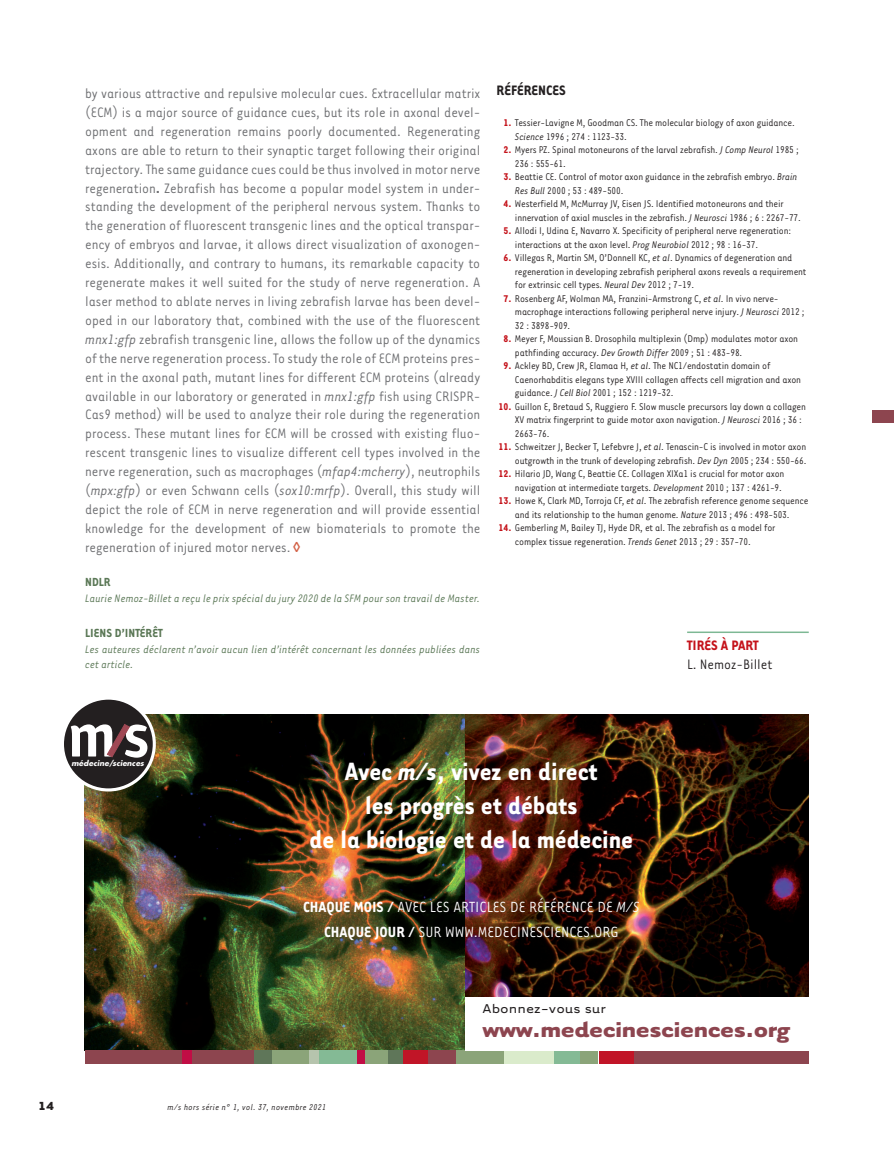
<style>
.page{position:relative;width:894px;height:1149px;background:#fff}
.page>*{position:absolute;margin:0;border:0;box-sizing:border-box;transform-origin:0 0}
.t1{font:700 28.8px/33.9px "Tarzana Narrow";color:#fff;text-align:center}
.t2{font:700 24.75px "Tarzana Wide";letter-spacing:-.02em;color:#8d454f}
.t3{font:16.95px/25.2px "Tarzana Narrow";color:#fff;text-align:center}
.t4{font:15.75px/18.9px "Tarzana Narrow";letter-spacing:-.005em;color:#6c6d70;text-align:justify}
.t5{font:15.75px "Tarzana Narrow";color:#231f20}
.t6{font:700 15.75px "Tarzana Narrow";color:#231f20}
.t7{font:700 15.75px "Tarzana Narrow";color:#c4121a}
.t8{font:14.7px "Tarzana Wide";color:#231f20}
.t9{font:700 13.5px "Tarzana Narrow";color:#5a7755}
.t10{font:700 13.5px "Tarzana Wide";color:#231f20}
.t11{font:italic 12.45px/15.9px "Tarzana Narrow";color:#5a7755}
.t12{font:11.25px/13.5px "Tarzana Narrow";letter-spacing:-.015em;color:#231f20}
.t13{font:italic 9.75px "Tarzana Narrow";letter-spacing:.025em;color:#231f20}
.t14{font:italic 700 7.5px "Futura";letter-spacing:.01em;color:#fff}
.s1{font-weight:700}
.s2{font-style:italic}
.s3{font-weight:700;color:#c4121a}
</style>
<div class="page">
<div style="left:872px;top:410px;width:21px;height:13px;background:#8d454f"></div>
<hr style="left:686px;top:631px;width:122px;height:2px;background:#7db894">
<img style="left:85px;top:714px;width:380px;height:336px">
<img style="left:465px;top:714px;width:342px;height:283px">
<div style="left:85px;top:1050px;width:170px;height:13px;background:#8d454f"></div>
<div style="left:386px;top:1050px;width:17px;height:13px;background:#5f7659"></div>
<div style="left:182px;top:1050px;width:9px;height:13px;background:#c10d45"></div>
<div style="left:254px;top:1050px;width:28px;height:13px;background:#5f7659"></div>
<div style="left:272px;top:1050px;width:38px;height:13px;background:#8ba479"></div>
<div style="left:308px;top:1050px;width:11px;height:13px;background:#b6c4ad"></div>
<div style="left:319px;top:1050px;width:38px;height:13px;background:#84ba95"></div>
<div style="left:363px;top:1050px;width:24px;height:13px;background:#8ba479"></div>
<div style="left:357px;top:1050px;width:8px;height:13px;background:#c10d45"></div>
<div style="left:403px;top:1050px;width:35px;height:13px;background:#c11527"></div>
<div style="left:453px;top:1050px;width:51px;height:13px;background:#8ba479"></div>
<div style="left:428px;top:1050px;width:27px;height:13px;background:#8d454f"></div>
<div style="left:504px;top:1050px;width:50px;height:13px;background:#daebcb"></div>
<div style="left:554px;top:1050px;width:26px;height:13px;background:#84ba95"></div>
<div style="left:579px;top:1050px;width:18px;height:13px;background:#8ba479"></div>
<div style="left:598px;top:1050px;width:35px;height:13px;background:#c11527"></div>
<div style="left:633px;top:1050px;width:175px;height:13px;background:#8d454f"></div>
<svg style="left:61px;top:696px;width:95px;height:95px;fill:#231f20"></svg>
<svg style="left:71px;top:724px;width:76px;height:33px"></svg>
<p class="t4" style="left:85px;top:83px;width:396px">by various attractive and repulsive molecular cues. Extracellular matrix (ECM) is a major source of guidance cues, but its role in axonal devel&shy;opment and regeneration remains poorly documented. Regenerating axons are able to return to their synaptic target following their original trajectory. The same guidance cues could be thus involved in motor nerve regeneration<span class="s1">.</span> Zebrafish has become a popular model system in under&shy;standing the development of the peripheral nervous system. Thanks to the generation of fluorescent transgenic lines and the optical transpar&shy;ency of embryos and larvae, it allows direct visualization of axonogen&shy;esis. Additionally, and contrary to humans, its remarkable capacity to regenerate makes it well suited for the study of nerve regeneration. A laser method to ablate nerves in living zebrafish larvae has been devel&shy;oped in our laboratory that, combined with the use of the fluorescent <span class="s2">mnx1:gfp</span> zebrafish transgenic line, allows the follow up of the dynamics of the nerve regeneration process. To study the role of ECM proteins pres&shy;ent in the axonal path, mutant lines for different ECM proteins (already available in our laboratory or generated in <span class="s2">mnx1:gfp</span> fish using CRISPR-Cas9 method) will be used to analyze their role during the regeneration process. These mutant lines for ECM will be crossed with existing fluo&shy;rescent transgenic lines to visualize different cell types involved in the nerve regeneration, such as macrophages (<span class="s2">mfap4:mcherry</span>), neutrophils (<span class="s2">mpx:gfp</span>) or even Schwann cells (<span class="s2">sox10:mrfp</span>). Overall, this study will depict the role of ECM in nerve regeneration and will provide essential knowledge for the development of new biomaterials to promote the regeneration of injured motor nerves.</p>
<p class="t9" style="left:85px;top:573px;width:27px">NDLR</p>
<p class="t11" style="left:85px;top:590px;width:396px">Laurie Nemoz-Billet a reçu le prix spécial du jury 2020 de la SFM pour son travail de Master.</p>
<p class="t9" style="left:85px;top:624px;width:79px">LIENS D’INTÉRÊT</p>
<p class="t11" style="left:85px;top:640px;width:396px">Les auteures déclarent n’avoir aucun lien d’intérêt concernant les données publiées dans cet article.</p>
<h3 class="t6" style="left:496px;top:80px;width:70px">RÉFÉRENCES</h3>
<p class="t12" style="left:514px;top:115px;width:281px;text-indent:-11px"><span class="s3">1.</span> Tessier-Lavigne M, Goodman CS. The molecular biology of axon guidance.<br><span class="s2">Science</span> 1996 ; 274 : 1123-33.</p>
<p class="t12" style="left:514px;top:142px;width:285px;text-indent:-11px"><span class="s3">2.</span> Myers PZ. Spinal motoneurons of the larval zebrafish. <span class="s2">J Comp Neurol</span> 1985 ;<br>236 : 555-61.</p>
<p class="t12" style="left:514px;top:169px;width:284px;text-indent:-11px"><span class="s3">3.</span> Beattie CE. Control of motor axon guidance in the zebrafish embryo. <span class="s2">Brain<br>Res Bull</span> 2000 ; 53 : 489-500.</p>
<p class="t12" style="left:514px;top:196px;width:287px;text-indent:-11px"><span class="s3">4.</span> Westerfield M, McMurray JV, Eisen JS. Identified motoneurons and their innervation of axial muscles in the zebrafish. <span class="s2">J Neurosci</span> 1986 ; 6 : 2267-77.</p>
<p class="t12" style="left:514px;top:223px;width:277px;text-indent:-11px"><span class="s3">5.</span> Allodi I, Udina E, Navarro X. Specificity of peripheral nerve regeneration: interactions at the axon level. <span class="s2">Prog Neurobiol</span> 2012 ; 98 : 16-37.</p>
<p class="t12" style="left:514px;top:250px;width:293px;text-indent:-11px"><span class="s3">6.</span> Villegas R, Martin SM, O’Donnell KC, <span class="s2">et al</span>. Dynamics of degeneration and regeneration in developing zebrafish peripheral axons reveals a requirement for extrinsic cell types. <span class="s2">Neural Dev</span> 2012 ; 7-19.</p>
<p class="t12" style="left:514px;top:291px;width:291px;text-indent:-11px"><span class="s3">7.</span> Rosenberg AF, Wolman MA, Franzini-Armstrong C, <span class="s2">et al</span>. In vivo nerve&shy;macrophage interactions following peripheral nerve injury. <span class="s2">J Neurosci</span> 2012 ;<br>32 : 3898-909.</p>
<p class="t12" style="left:514px;top:331px;width:284px;text-indent:-11px"><span class="s3">8.</span> Meyer F, Moussian B. Drosophila multiplexin (Dmp) modulates motor axon pathfinding accuracy. <span class="s2">Dev Growth Differ</span> 2009 ; 51 : 483-98.</p>
<p class="t12" style="left:514px;top:358px;width:287px;text-indent:-11px"><span class="s3">9.</span> Ackley BD, Crew JR, Elamaa H, <span class="s2">et al</span>. The NC1/endostatin domain of<br>Caenorhabditis elegans type XVIII collagen affects cell migration and axon guidance. <span class="s2">J Cell Biol</span> 2001 ; 152 : 1219-32.</p>
<p class="t12" style="left:514px;top:399px;width:292px;text-indent:-16px"><span class="s3">10.</span> Guillon E, Bretaud S, Ruggiero F. Slow muscle precursors lay down a collagen<br>XV matrix fingerprint to guide motor axon navigation. <span class="s2">J Neurosci</span> 2016 ; 36 :<br>2663-76.</p>
<p class="t12" style="left:498px;top:439px;width:309px;text-align:right"><span class="s3">11.</span> Schweitzer J, Becker T, Lefebvre J, <span class="s2">et al</span>. Tenascin-C is involved in motor axon outgrowth in the trunk of developing zebrafish. <span class="s2">Dev Dyn</span> 2005 ; 234 : 550-66.</p>
<p class="t12" style="left:498px;top:466px;width:287px;text-align:right"><span class="s3">12.</span> Hilario JD, Wang C, Beattie CE. Collagen XIXa1 is crucial for motor axon navigation at intermediate targets. <span class="s2">Development</span> 2010 ; 137 : 4261-9.</p>
<p class="t12" style="left:498px;top:493px;width:311px;text-align:center"><span class="s3">13.</span> Howe K, Clark MD, Torroja CF, <span class="s2">et al</span>. The zebrafish reference genome sequence and its relationship to the human genome. <span class="s2">Nature</span> 2013 ; 496 : 498-503.</p>
<p class="t12" style="left:514px;top:520px;width:262px;text-indent:-16px"><span class="s3">14.</span> Gemberling M, Bailey TJ, Hyde DR, et al. The zebrafish as a model for complex tissue regeneration. <span class="s2">Trends Genet</span> 2013 ; 29 : 357-70.</p>
<h3 class="t7" style="left:686px;top:635px;width:73px">TIRÉS À PART</h3>
<h3 class="t5" style="left:686px;top:654px;width:87px">L. Nemoz-Billet</h3>
<p class="t14" style="left:71px;top:758px;width:74px">médecine/sciences</p>
<h1 class="t1" style="left:309px;top:753px;width:325px">Avec <span class="s2">m/s</span>, vivez en direct<br>les progrès et débats<br>de la biologie et de la médecine</h1>
<h3 class="t3" style="left:303px;top:893px;width:338px"><span class="s1">CHAQUE MOIS /</span> AVEC LES ARTICLES DE RÉFÉRENCE DE <span class="s2">M/S<br></span><span class="s1">CHAQUE JOUR /</span> SUR WWW.MEDECINESCIENCES.ORG</h3>
<h3 class="t8" style="left:482px;top:999px;width:125px">Abonnez-vous sur</h3>
<h2 class="t2" style="left:482px;top:1013px;width:309px">www.medecinesciences.org</h2>
<p class="t10" style="left:38px;top:1097px;width:18px">14</p>
<p class="t13" style="left:167px;top:1100px;width:160px">m/s hors série n° 1, vol. 37, novembre 2021</p>
</div>
